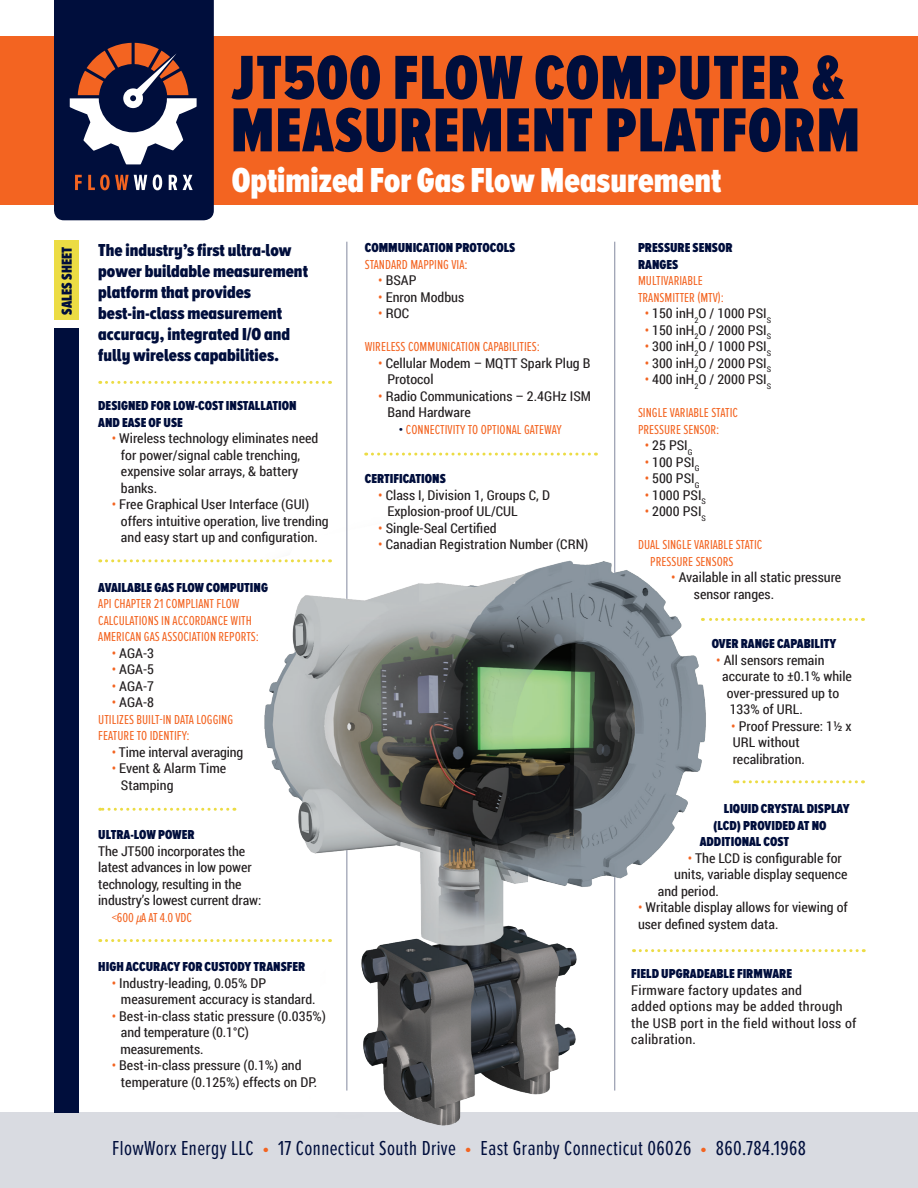
<style>
.page{position:relative;width:918px;height:1188px;background:#fff}
.page>*{position:absolute;margin:0;border:0;box-sizing:border-box;transform-origin:0 0}
.t1{font:900 64.5px/52.5px "Proxima Nova A Ex Cn";letter-spacing:.015em;color:#000e3c}
.t2{font:900 36px "Proxima Nova A Ex Cn";color:#fff}
.t3{font:21px "Proxima Nova Ex Cn";letter-spacing:.02em;color:#000e3c}
.t4{font:900 18px/21px "Proxima Nova A Ex Cn";color:#000e3c;scale:1.04 1}
.t5{font:900 15px "Proxima Nova A Ex Cn";color:#000e3c}
.t6{font:13.5px/16.5px "Roboto Condensed";color:#231f20;scale:1.04 1}
.t7{font:13.5px/16.5px "Proxima Nova Ex Cn";color:#f36421;scale:1.04 1}
.t8{font:900 13.5px/16.5px "Proxima Nova A Ex Cn";color:#000e3c;scale:1.04 1}
.t9{font:13.5px/16.5px "Roboto Condensed";letter-spacing:.02em;color:#231f20;scale:1.04 1}
.s1{color:#f36421}
.s2{font-style:italic}
.s3{color:#000e3c}
</style>
<div class="page">
<div style="left:0;top:1112px;width:918px;height:76px;background:#d9dbe1"></div>
<div style="left:0;top:37px;width:918px;height:168px;background:#f36421"></div>
<svg style="left:54px;top:0;width:160px;height:220px;background:#323252"></svg>
<div style="left:54px;top:328px;width:25px;height:784px;background:#000e3c"></div>
<div style="left:54px;top:240px;width:25px;height:80px;background:#ecdc44"></div>
<svg style="left:100px;top:381px;width:223px;height:3px"></svg>
<svg style="left:100px;top:559px;width:18px;height:3px"></svg>
<svg style="left:100px;top:939px;width:18px;height:3px"></svg>
<svg style="left:100px;top:808px;width:17px;height:3px"></svg>
<hr style="left:347px;top:242px;width:1px;height:849px;background:#000e3c">
<hr style="left:615px;top:242px;width:1px;height:849px;background:#000e3c">
<img style="left:118px;top:437px;width:748px;height:689px">
<p class="t5" style="left:59px;top:315px;width:69px;rotate:-90deg">SALES SHEET</p>
<p class="t1" style="left:231px;top:51px;width:631px">JT500 FLOW COMPUTER &amp;<br>MEASUREMENT PLATFORM</p>
<p class="t2" style="left:232px;top:160px;width:491px">Optimized For Gas Flow Measurement</p>
<p class="t4" style="left:98px;top:239px;width:203px">The industry’s first ultra-low power buildable measurement platform that provides best-in-class measurement accuracy, integrated I/O and fully wireless capabilities.</p>
<p class="t8" style="left:98px;top:398px;width:192px">DESIGNED FOR LOW-COST INSTALLATION<br>AND EASE OF USE</p>
<p class="t6" style="left:121px;top:430px;width:191px;text-indent:-9px"><span class="s1">•</span> Wireless technology eliminates need for power/signal cable trenching, expensive solar arrays, &amp; battery banks.</p>
<p class="t6" style="left:121px;top:496px;width:201px;text-indent:-9px"><span class="s1">•</span> Free Graphical User Interface (GUI) offers intuitive operation, live trending and easy start up and configuration.</p>
<p class="t8" style="left:98px;top:579px;width:165px">AVAILABLE GAS FLOW COMPUTING</p>
<p class="t7" style="left:98px;top:596px;width:156px">API CHAPTER 21 COMPLIANT FLOW<br>CALCULATIONS IN ACCORDANCE WITH<br>AMERICAN GAS ASSOCIATION REPORTS:</p>
<p class="t6" style="left:112px;top:644px;width:42px"><span class="s1">•</span> AGA-3</p>
<p class="t6" style="left:112px;top:661px;width:42px"><span class="s1">•</span> AGA-5</p>
<p class="t6" style="left:112px;top:677px;width:42px"><span class="s1">•</span> AGA-7</p>
<p class="t6" style="left:112px;top:694px;width:42px"><span class="s1">•</span> AGA-8</p>
<p class="t7" style="left:98px;top:711px;width:131px">UTILIZES BUILT-IN DATA LOGGING<br>FEATURE TO IDENTIFY:</p>
<p class="t6" style="left:112px;top:743px;width:128px"><span class="s1">•</span> Time interval averaging</p>
<p class="t6" style="left:121px;top:760px;width:103px;text-indent:-9px"><span class="s1">•</span> Event &amp; Alarm Time<br>Stamping</p>
<p class="t8" style="left:98px;top:827px;width:94px">ULTRA-LOW POWER</p>
<p class="t6" style="left:98px;top:842px;width:158px">The JT500 incorporates the latest advances in low power technology, resulting in the industry’s lowest current draw:</p>
<p class="t7" style="left:112px;top:909px;width:78px">&lt;600 <span class="s2">μ</span>A AT 4.0 VDC</p>
<p class="t8" style="left:98px;top:959px;width:201px">HIGH ACCURACY FOR CUSTODY TRANSFER</p>
<p class="t6" style="left:121px;top:974px;width:189px;text-indent:-9px"><span class="s1">•</span> Industry-leading, 0.05% DP measurement accuracy is standard.</p>
<p class="t6" style="left:121px;top:1007px;width:199px;text-indent:-9px"><span class="s1">•</span> Best-in-class static pressure (0.035%) and temperature (0.1°C) measurements.</p>
<p class="t6" style="left:121px;top:1057px;width:190px;text-indent:-9px"><span class="s1">•</span> Best-in-class pressure (0.1%) and temperature (0.125%) effects on DP.</p>
<p class="t8" style="left:365px;top:239px;width:146px">COMMUNICATION PROTOCOLS</p>
<p class="t7" style="left:365px;top:256px;width:100px">STANDARD MAPPING VIA:</p>
<p class="t6" style="left:378px;top:272px;width:38px"><span class="s1">•</span> BSAP</p>
<p class="t6" style="left:378px;top:288px;width:84px"><span class="s1">•</span> Enron Modbus</p>
<p class="t6" style="left:378px;top:305px;width:31px"><span class="s1">•</span> ROC</p>
<p class="t7" style="left:365px;top:339px;width:170px">WIRELESS COMMUNICATION CAPABILITIES:</p>
<p class="t6" style="left:387px;top:354px;width:197px;text-indent:-9px"><span class="s1">•</span> Cellular Modem – MQTT Spark Plug B<br>Protocol</p>
<p class="t6" style="left:387px;top:387px;width:197px;text-indent:-9px"><span class="s1">•</span> Radio Communications – 2.4GHz ISM<br>Band Hardware</p>
<p class="t7" style="left:399px;top:421px;width:159px"><span class="s3">•</span> CONNECTIVITY TO OPTIONAL GATEWAY</p>
<p class="t8" style="left:365px;top:470px;width:80px">CERTIFICATIONS</p>
<p class="t6" style="left:387px;top:486px;width:158px;text-indent:-9px"><span class="s1">•</span> Class I, Division 1, Groups C, D<br>Explosion-proof UL/CUL</p>
<p class="t6" style="left:378px;top:519px;width:115px"><span class="s1">•</span> Single-Seal Certified</p>
<p class="t6" style="left:378px;top:536px;width:204px"><span class="s1">•</span> Canadian Registration Number (CRN)</p>
<p class="t8" style="left:638px;top:239px;width:93px">PRESSURE SENSOR</p>
<p class="t8" style="left:638px;top:256px;width:40px">RANGES</p>
<p class="t7" style="left:638px;top:273px;width:64px">MULTIVARIABLE</p>
<p class="t7" style="left:638px;top:289px;width:84px">TRANSMITTER (MTV):</p>
<p class="t6" style="left:645px;top:305px;width:123px"><span class="s1">•</span> 150 inH<sub>2</sub>O / 1000 PSI<sub>S</sub></p>
<p class="t6" style="left:645px;top:321px;width:123px"><span class="s1">•</span> 150 inH<sub>2</sub>O / 2000 PSI<sub>S</sub></p>
<p class="t6" style="left:645px;top:338px;width:123px"><span class="s1">•</span> 300 inH<sub>2</sub>O / 1000 PSI<sub>S</sub></p>
<p class="t6" style="left:645px;top:354px;width:123px"><span class="s1">•</span> 300 inH<sub>2</sub>O / 2000 PSI<sub>S</sub></p>
<p class="t6" style="left:645px;top:371px;width:123px"><span class="s1">•</span> 400 inH<sub>2</sub>O / 2000 PSI<sub>S</sub></p>
<p class="t7" style="left:638px;top:405px;width:98px">SINGLE VARIABLE STATIC</p>
<p class="t7" style="left:638px;top:421px;width:80px">PRESSURE SENSOR:</p>
<p class="t6" style="left:645px;top:437px;width:48px"><span class="s1">•</span> 25 PSI<sub>G</sub></p>
<p class="t6" style="left:645px;top:453px;width:54px"><span class="s1">•</span> 100 PSI<sub>G</sub></p>
<p class="t6" style="left:645px;top:470px;width:54px"><span class="s1">•</span> 500 PSI<sub>G</sub></p>
<p class="t6" style="left:645px;top:486px;width:60px"><span class="s1">•</span> 1000 PSI<sub>S</sub></p>
<p class="t6" style="left:645px;top:503px;width:60px"><span class="s1">•</span> 2000 PSI<sub>S</sub></p>
<p class="t7" style="left:650px;top:537px;width:109px;text-indent:-12px">DUAL SINGLE VARIABLE STATIC<br>PRESSURE SENSORS</p>
<p class="t6" style="left:694px;top:569px;width:143px;text-indent:-23px"><span class="s1">•</span> Available in all static pressure sensor ranges.</p>
<p class="t8" style="left:712px;top:635px;width:121px">OVER RANGE CAPABILITY</p>
<p class="t6" style="left:716px;top:651px;width:106px"><span class="s1">•</span> All sensors remain</p>
<p class="t6" style="left:722px;top:668px;width:126px">accurate to ±0.1% while</p>
<p class="t6" style="left:727px;top:684px;width:110px">over-pressured up to</p>
<p class="t6" style="left:730px;top:701px;width:72px">133% of URL.</p>
<p class="t6" style="left:731px;top:717px;width:117px"><span class="s1">•</span> Proof Pressure: 1½ x<br>URL without recalibration.</p>
<p class="t8" style="left:724px;top:800px;width:123px">LIQUID CRYSTAL DISPLAY</p>
<p class="t8" style="left:713px;top:817px;width:110px">(LCD) PROVIDED AT NO</p>
<p class="t8" style="left:700px;top:833px;width:87px">ADDITIONAL COST</p>
<p class="t6" style="left:688px;top:849px;width:150px"><span class="s1">•</span> The LCD is configurable for</p>
<p class="t6" style="left:674px;top:866px;width:168px">units, variable display sequence</p>
<p class="t6" style="left:658px;top:882px;width:60px">and period.</p>
<p class="t6" style="left:638px;top:899px;width:203px"><span class="s1">•</span> Writable display allows for viewing of user defined system data.</p>
<p class="t8" style="left:631px;top:965px;width:156px">FIELD UPGRADEABLE FIRMWARE</p>
<p class="t9" style="left:631px;top:981px;width:218px">Firmware factory updates and<br>added options may be added through the USB port in the field without loss of calibration.</p>
<p class="t3" style="left:112px;top:1137px;width:695px">FlowWorx Energy LLC <span class="s1">•</span> 17 Connecticut South Drive <span class="s1">•</span> East Granby Connecticut 06026 <span class="s1">•</span> 860.784.1968</p>
</div>
